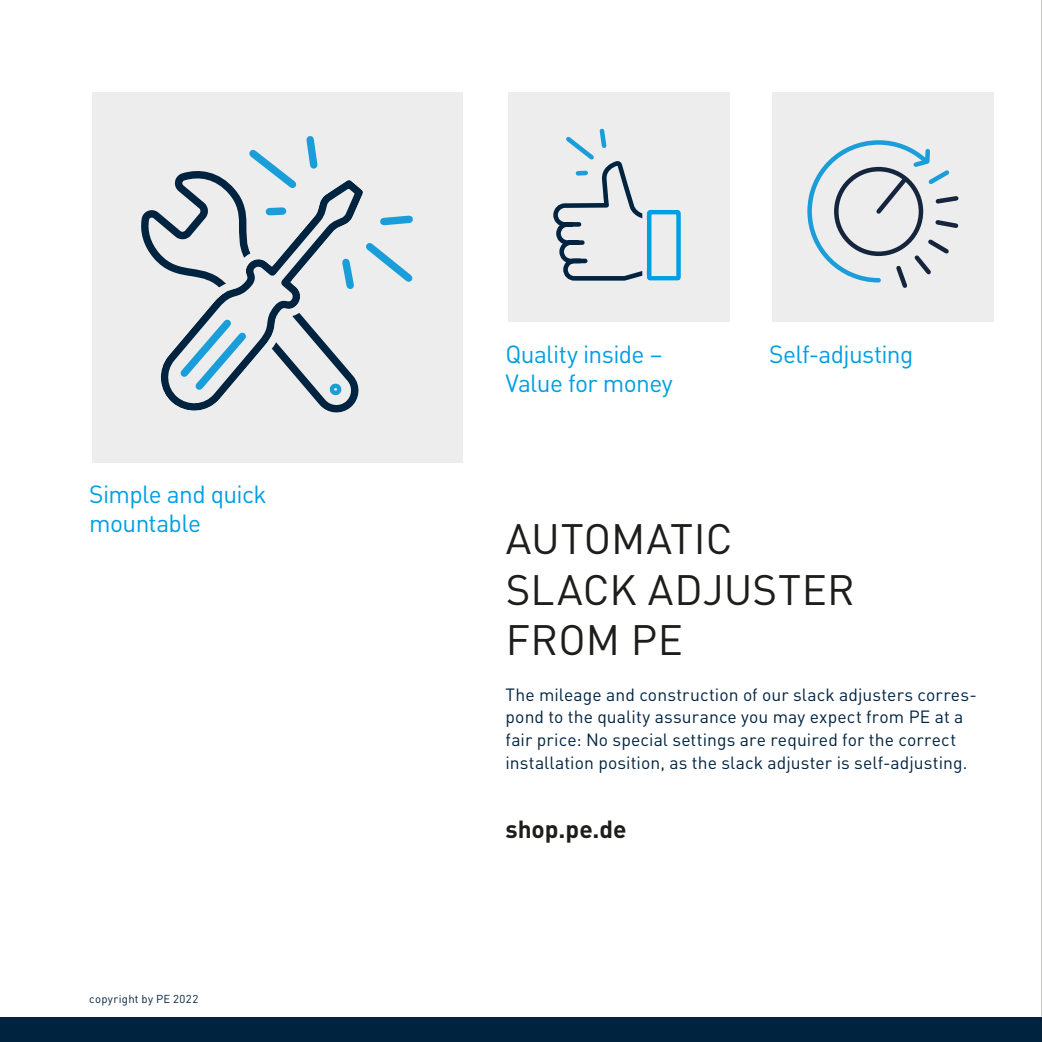
<style>
.page{position:relative;width:1042px;height:1042px;background:#fff}
.page>*{position:absolute;margin:0;border:0;box-sizing:border-box;transform-origin:0 0}
.t1{font:42px/50.4px "DIN Pro";letter-spacing:.005em;color:#1d1d1b}
.t2{font:24.5px/29.4px "DIN Pro";letter-spacing:-.025em;color:#009fe3}
.t3{font:700 24.5px "DIN Pro";color:#1d1d1b}
.t4{font:17.5px/22.8px "DIN Pro";letter-spacing:.005em;color:#002340}
.t5{font:11.38px "DIN Pro";letter-spacing:.03em;color:#002340}
</style>
<div class="page">
<div style="left:0;top:1017px;width:1042px;height:25px;background:#002340"></div>
<hr style="left:1041px;top:0;width:1px;height:1042px;background:#1d1d1b">
<div style="left:92px;top:92px;width:370px;height:370px;background:#ededed"></div>
<div style="left:508px;top:92px;width:222px;height:230px;background:#ededed"></div>
<div style="left:772px;top:92px;width:222px;height:230px;background:#ededed"></div>
<svg style="left:807px;top:140px;width:152px;height:148px"></svg>
<svg style="left:144px;top:171px;width:215px;height:242px"></svg>
<svg style="left:243px;top:136px;width:170px;height:158px"></svg>
<svg style="left:553px;top:128px;width:89px;height:153px"></svg>
<div style="left:647px;top:210px;width:34px;height:71px;border:5px solid #009fe3"></div>
<div style="left:642px;top:205px;width:43px;height:80px;border:5px solid #ededed;border-radius:6px"></div>
<h2 class="t2" style="left:89px;top:477px;width:179px">Simple and quick mountable</h2>
<p class="t5" style="left:89px;top:990px;width:110px">copyright by PE 2022</p>
<h2 class="t2" style="left:505px;top:337px;width:169px">Quality inside –<br>Value for money</h2>
<h2 class="t2" style="left:769px;top:337px;width:146px">Self-adjusting</h2>
<h1 class="t1" style="left:506px;top:510px;width:350px">AUTOMATIC<br>SLACK ADJUSTER<br>FROM PE</h1>
<p class="t4" style="left:505px;top:681px;width:473px">The mileage and construction of our slack adjusters corres&shy;pond to the quality assurance you may expect from PE at a fair price: No special settings are required for the correct installation position, as the slack adjuster is self-adjusting.</p>
<h2 class="t3" style="left:505px;top:812px;width:123px">shop.pe.de</h2>
</div>
